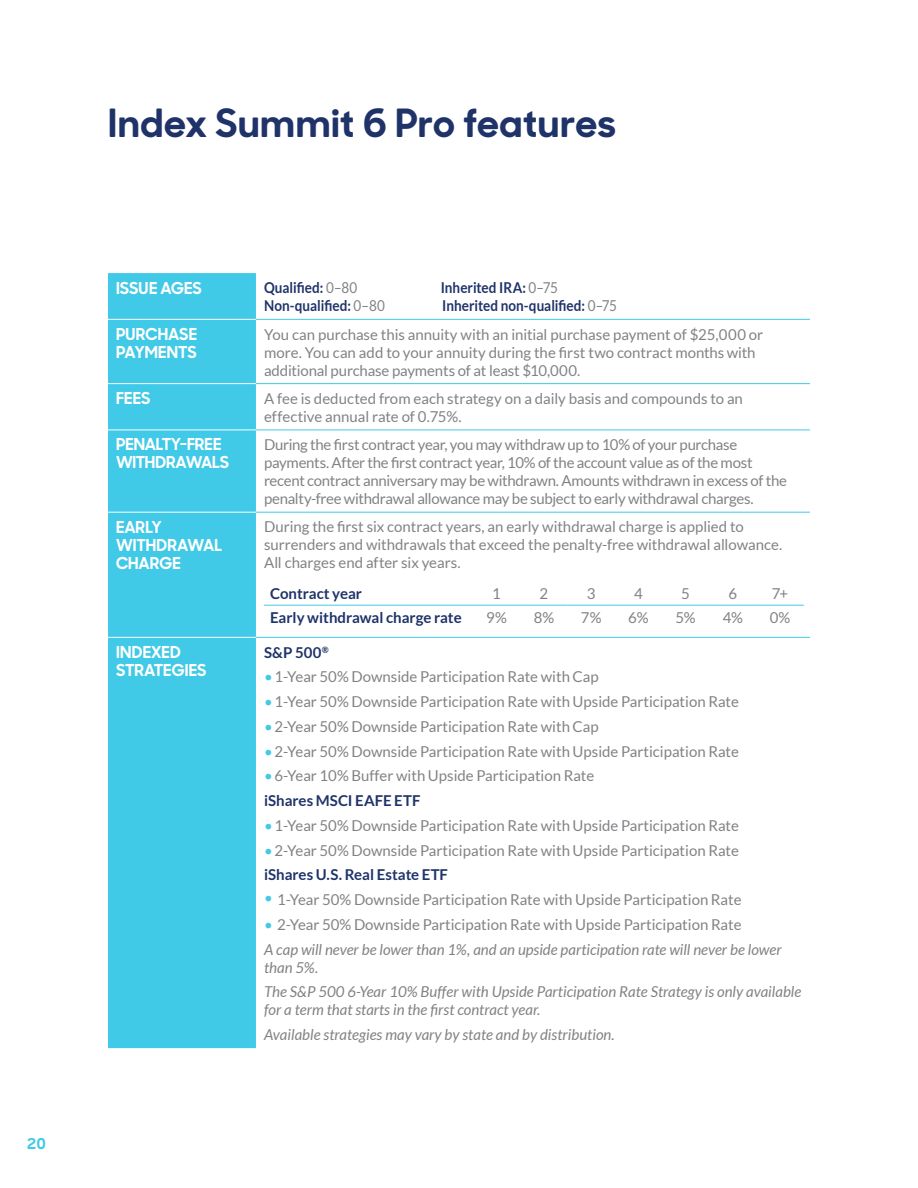
<style>
.page{position:relative;width:918px;height:1188px;background:#fff}
.page>*{position:absolute;margin:0;border:0;box-sizing:border-box;transform-origin:0 0}
.Page_Head{font:700 39px "MM Sharp Sans";letter-spacing:.015em;color:#1f3369}
.disclaimer{font:700 16.5px/18px "MM Sharp Sans";letter-spacing:-.005em;color:#fff}
.disclaimer-2{font:15px/18px "Lato";color:#808285}
.disclaimer-3{font:15px/18px "Lato";letter-spacing:-.025em;color:#808285}
.disclaimer-4{font:italic 15px/18px "Lato";color:#808285}
.Table_Body{font:700 15px "Lato";color:#1f3369}
.disclaimer-5{font:700 15px "Lato";color:#1f3369;scale:.9 1}
.body_text{font:15px "Lato";color:#808285}
.body_text-2{font:15px "Lato";color:#7e8083}
.Left-hand_page_numbe{font:700 15px "MM Sharp Sans";color:#41c9e8}
.s1{font-weight:400;color:#808285}
.s2{color:#41c9e8}
</style>
<div class="page">
<div style="left:108px;top:273px;width:148px;height:775px;background:#41c9e8"></div>
<hr style="left:256px;top:319px;width:554px;height:1px;background:#41c9e8">
<hr style="left:256px;top:383px;width:554px;height:1px;background:#41c9e8">
<hr style="left:256px;top:430px;width:554px;height:1px;background:#41c9e8">
<hr style="left:256px;top:512px;width:554px;height:1px;background:#41c9e8">
<hr style="left:256px;top:637px;width:554px;height:1px;background:#41c9e8">
<hr style="left:108px;top:319px;width:148px;height:1px;background:#fff">
<hr style="left:108px;top:383px;width:148px;height:1px;background:#fff">
<hr style="left:108px;top:430px;width:148px;height:1px;background:#fff">
<hr style="left:108px;top:512px;width:148px;height:1px;background:#fff">
<hr style="left:108px;top:637px;width:148px;height:1px;background:#fff">
<hr style="left:264px;top:605px;width:209px;height:1px;background:#41c9e8">
<hr style="left:473px;top:605px;width:47px;height:1px;background:#41c9e8">
<hr style="left:520px;top:605px;width:48px;height:1px;background:#41c9e8">
<hr style="left:568px;top:605px;width:47px;height:1px;background:#41c9e8">
<hr style="left:615px;top:605px;width:47px;height:1px;background:#41c9e8">
<hr style="left:662px;top:605px;width:47px;height:1px;background:#41c9e8">
<hr style="left:709px;top:605px;width:48px;height:1px;background:#41c9e8">
<hr style="left:757px;top:605px;width:47px;height:1px;background:#41c9e8">
<p class="Left-hand_page_numbe" style="left:27px;top:1131px;width:21px">20</p>
<p class="Page_Head" style="left:108px;top:91px;width:509px">Index Summit 6 Pro features</p>
<p class="disclaimer" style="left:116px;top:277px;width:87px">ISSUE AGES</p>
<p class="disclaimer-5" style="left:264px;top:279px;width:105px">Qualified: <span class="s1">0–80</span></p>
<p class="disclaimer-5" style="left:441px;top:279px;width:132px">Inherited IRA: <span class="s1">0–75</span></p>
<p class="disclaimer-5" style="left:264px;top:297px;width:136px">Non-qualified: <span class="s1">0–80</span></p>
<p class="disclaimer-5" style="left:442px;top:297px;width:196px">Inherited non-qualified: <span class="s1">0–75</span></p>
<p class="disclaimer" style="left:116px;top:323px;width:82px">PURCHASE<br>PAYMENTS</p>
<p class="disclaimer-2" style="left:264px;top:325px;width:501px">You can purchase this annuity with an initial purchase payment of $25,000 or more. You can add to your annuity during the first two contract months with additional purchase payments of at least $10,000.</p>
<p class="disclaimer" style="left:116px;top:388px;width:36px">FEES</p>
<p class="disclaimer-2" style="left:264px;top:389px;width:480px">A fee is deducted from each strategy on a daily basis and compounds to an effective annual rate of 0.75%.</p>
<p class="disclaimer" style="left:116px;top:434px;width:115px">PENALTY-FREE<br>WITHDRAWALS</p>
<p class="disclaimer-3" style="left:264px;top:436px;width:525px">During the first contract year, you may withdraw up to 10% of your purchase payments. After the first contract year, 10% of the account value as of the most recent contract anniversary may be withdrawn. Amounts withdrawn in excess of the penalty-free withdrawal allowance may be subject to early withdrawal charges.</p>
<p class="disclaimer" style="left:116px;top:516px;width:108px">EARLY<br>WITHDRAWAL<br>CHARGE</p>
<p class="disclaimer-2" style="left:264px;top:518px;width:520px">During the first six contract years, an early withdrawal charge is applied to surrenders and withdrawals that exceed the penalty-free withdrawal allowance.<br>All charges end after six years.</p>
<p class="Table_Body" style="left:270px;top:585px;width:93px">Contract year</p>
<p class="body_text" style="left:492px;top:585px;width:10px">1</p>
<p class="body_text" style="left:540px;top:585px;width:10px">2</p>
<p class="body_text" style="left:587px;top:585px;width:10px">3</p>
<p class="body_text" style="left:634px;top:585px;width:10px">4</p>
<p class="body_text" style="left:681px;top:585px;width:10px">5</p>
<p class="body_text-2" style="left:729px;top:585px;width:10px">6</p>
<p class="body_text-2" style="left:772px;top:585px;width:18px">7+</p>
<p class="Table_Body" style="left:270px;top:609px;width:193px">Early withdrawal charge rate</p>
<p class="body_text" style="left:486px;top:609px;width:22px">9%</p>
<p class="body_text" style="left:534px;top:609px;width:22px">8%</p>
<p class="body_text" style="left:581px;top:609px;width:22px">7%</p>
<p class="body_text" style="left:628px;top:609px;width:22px">6%</p>
<p class="body_text" style="left:676px;top:609px;width:22px">5%</p>
<p class="body_text" style="left:723px;top:609px;width:22px">4%</p>
<p class="body_text" style="left:770px;top:609px;width:22px">0%</p>
<p class="disclaimer" style="left:116px;top:641px;width:92px">INDEXED<br>STRATEGIES</p>
<p class="Table_Body" style="left:264px;top:643px;width:66px">S&amp;P 500<sup>®</sup></p>
<p class="disclaimer-2" style="left:264px;top:668px;width:336px"><span class="s2">•</span>1-Year 50% Downside Participation Rate with Cap</p>
<p class="disclaimer-2" style="left:264px;top:692px;width:477px"><span class="s2">•</span>1-Year 50% Downside Participation Rate with Upside Participation Rate</p>
<p class="disclaimer-2" style="left:264px;top:717px;width:336px"><span class="s2">•</span>2-Year 50% Downside Participation Rate with Cap</p>
<p class="disclaimer-2" style="left:264px;top:742px;width:477px"><span class="s2">•</span>2-Year 50% Downside Participation Rate with Upside Participation Rate</p>
<p class="disclaimer-2" style="left:264px;top:767px;width:332px"><span class="s2">•</span>6-Year 10% Buffer with Upside Participation Rate</p>
<p class="Table_Body" style="left:264px;top:792px;width:158px">iShares MSCI EAFE ETF</p>
<p class="disclaimer-2" style="left:264px;top:816px;width:477px"><span class="s2">•</span>1-Year 50% Downside Participation Rate with Upside Participation Rate</p>
<p class="disclaimer-2" style="left:264px;top:841px;width:477px"><span class="s2">•</span>2-Year 50% Downside Participation Rate with Upside Participation Rate</p>
<p class="Table_Body" style="left:264px;top:866px;width:185px">iShares U.S. Real Estate ETF</p>
<p class="disclaimer-2" style="left:264px;top:890px;width:479px"><span class="s2">•</span> 1-Year 50% Downside Participation Rate with Upside Participation Rate</p>
<p class="disclaimer-2" style="left:264px;top:915px;width:479px"><span class="s2">•</span> 2-Year 50% Downside Participation Rate with Upside Participation Rate</p>
<p class="disclaimer-4" style="left:264px;top:941px;width:519px">A cap will never be lower than 1%, and an upside participation rate will never be lower than 5%.</p>
<p class="disclaimer-4" style="left:264px;top:983px;width:539px">The S&amp;P 500 6-Year 10% Buffer with Upside Participation Rate Strategy is only available for a term that starts in the first contract year.</p>
<p class="disclaimer-4" style="left:264px;top:1026px;width:352px">Available strategies may vary by state and by distribution.</p>
</div>
